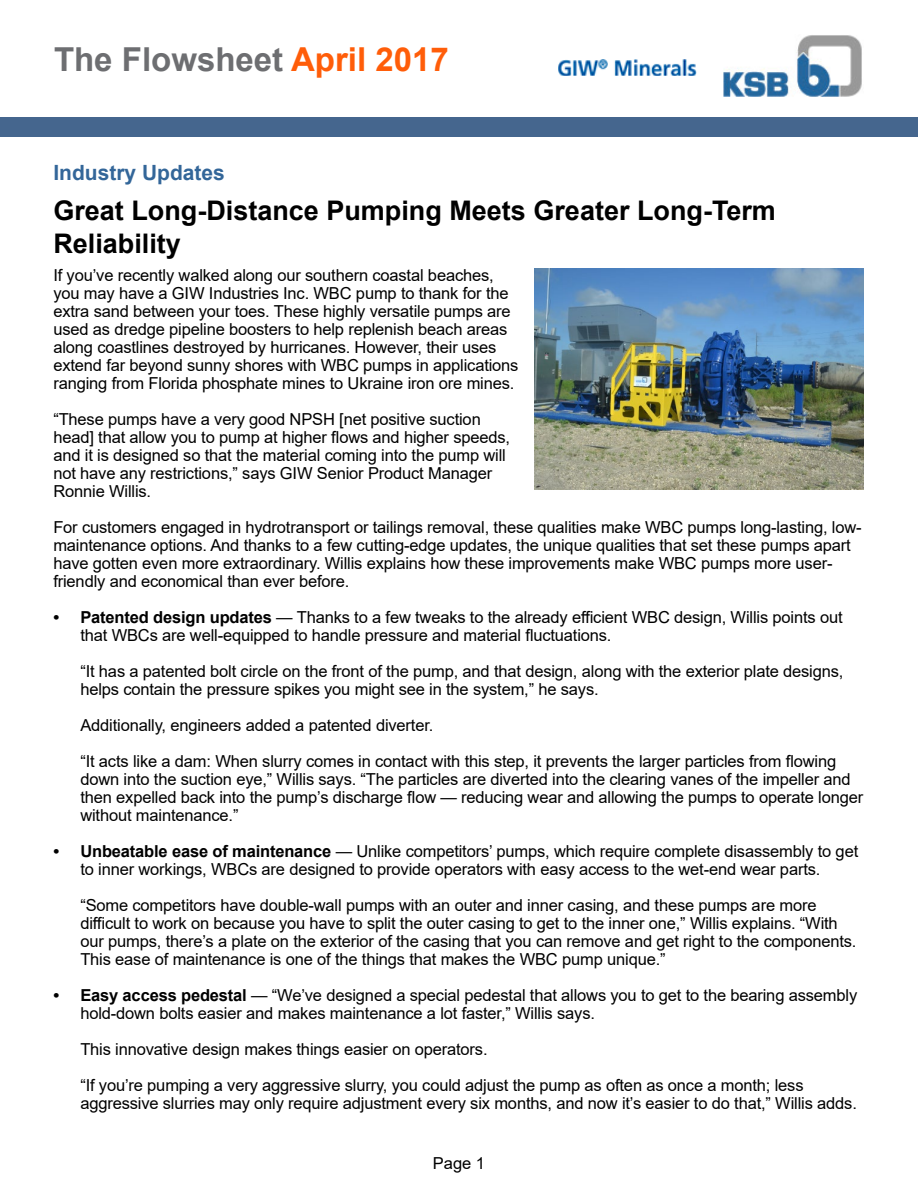
<style>
.page{position:relative;width:918px;height:1188px;background:#fff}
.page>*{position:absolute;margin:0;border:0;box-sizing:border-box;transform-origin:0 0}
.t1{font:700 33px "Arial";color:#6d6e71}
.t2{font:700 27px/32.4px "Arial";color:#000}
.t3{font:700 21px "Arial";color:#369}
.t4{font:16.5px/18px "Arial";letter-spacing:-.01em;color:#000}
.s1{color:#ff5d09}
.s2{font-weight:700}
</style>
<div class="page">
<div style="left:0;top:118px;width:918px;height:19px;background:#45668e"></div>
<img style="left:558px;top:60px;width:139px;height:15px">
<img style="left:723px;top:35px;width:139px;height:61px">
<img style="left:534px;top:269px;width:329px;height:221px">
<h1 class="t1" style="left:54px;top:36px;width:396px">The Flowsheet <span class="s1">April 2017</span></h1>
<p class="t3" style="left:53px;top:158px;width:173px">Industry Updates</p>
<h2 class="t2" style="left:53px;top:195px;width:724px">Great Long-Distance Pumping Meets Greater Long-Term<br>Reliability</h2>
<p class="t4" style="left:53px;top:266px;width:467px">If you’ve recently walked along our southern coastal beaches, you may have a GIW Industries Inc. WBC pump to thank for the extra sand between your toes. These highly versatile pumps are used as dredge pipeline boosters to help replenish beach areas along coastlines destroyed by hurricanes. However, their uses extend far beyond sunny shores with WBC pumps in applications ranging from Florida phosphate mines to Ukraine iron ore mines.</p>
<p class="t4" style="left:53px;top:410px;width:458px">“These pumps have a very good NPSH [net positive suction head] that allow you to pump at higher flows and higher speeds, and it is designed so that the material coming into the pump will not have any restrictions,” says GIW Senior Product Manager Ronnie Willis.</p>
<p class="t4" style="left:53px;top:518px;width:810px">For customers engaged in hydrotransport or tailings removal, these qualities make WBC pumps long-lasting, low&shy;maintenance options. And thanks to a few cutting-edge updates, the unique qualities that set these pumps apart have gotten even more extraordinary. Willis explains how these improvements make WBC pumps more user&shy;friendly and economical than ever before.</p>
<p class="t4" style="left:80px;top:608px;width:764px;text-indent:-27px"><span class="s2">• Patented design updates</span> — Thanks to a few tweaks to the already efficient WBC design, Willis points out that WBCs are well-equipped to handle pressure and material fluctuations.</p>
<p class="t4" style="left:80px;top:662px;width:765px">“It has a patented bolt circle on the front of the pump, and that design, along with the exterior plate designs, helps contain the pressure spikes you might see in the system,” he says.</p>
<p class="t4" style="left:80px;top:707px;width:757px;line-height:36px">Additionally, engineers added a patented diverter.<br>“It acts like a dam: When slurry comes in contact with this step, it prevents the larger particles from flowing</p>
<p class="t4" style="left:80px;top:770px;width:784px">down into the suction eye,” Willis says. “The particles are diverted into the clearing vanes of the impeller and then expelled back into the pump’s discharge flow — reducing wear and allowing the pumps to operate longer without maintenance.”</p>
<p class="t4" style="left:80px;top:842px;width:779px;text-indent:-27px"><span class="s2">• Unbeatable ease of maintenance</span> — Unlike competitors’ pumps, which require complete disassembly to get to inner workings, WBCs are designed to provide operators with easy access to the wet-end wear parts.</p>
<p class="t4" style="left:80px;top:896px;width:778px">“Some competitors have double-wall pumps with an outer and inner casing, and these pumps are more difficult to work on because you have to split the outer casing to get to the inner one,” Willis explains. “With our pumps, there’s a plate on the exterior of the casing that you can remove and get right to the components.<br>This ease of maintenance is one of the things that makes the WBC pump unique.”</p>
<p class="t4" style="left:80px;top:986px;width:778px;text-indent:-27px"><span class="s2">• Easy access pedestal</span> — “We’ve designed a special pedestal that allows you to get to the bearing assembly hold-down bolts easier and makes maintenance a lot faster,” Willis says.</p>
<p class="t4" style="left:80px;top:1031px;width:725px;line-height:36px">This innovative design makes things easier on operators.<br>“If you’re pumping a very aggressive slurry, you could adjust the pump as often as once a month; less</p>
<p class="t4" style="left:80px;top:1094px;width:778px">aggressive slurries may only require adjustment every six months, and now it’s easier to do that,” Willis adds.</p>
<p class="t4" style="left:433px;top:1155px;width:54px">Page 1</p>
</div>
